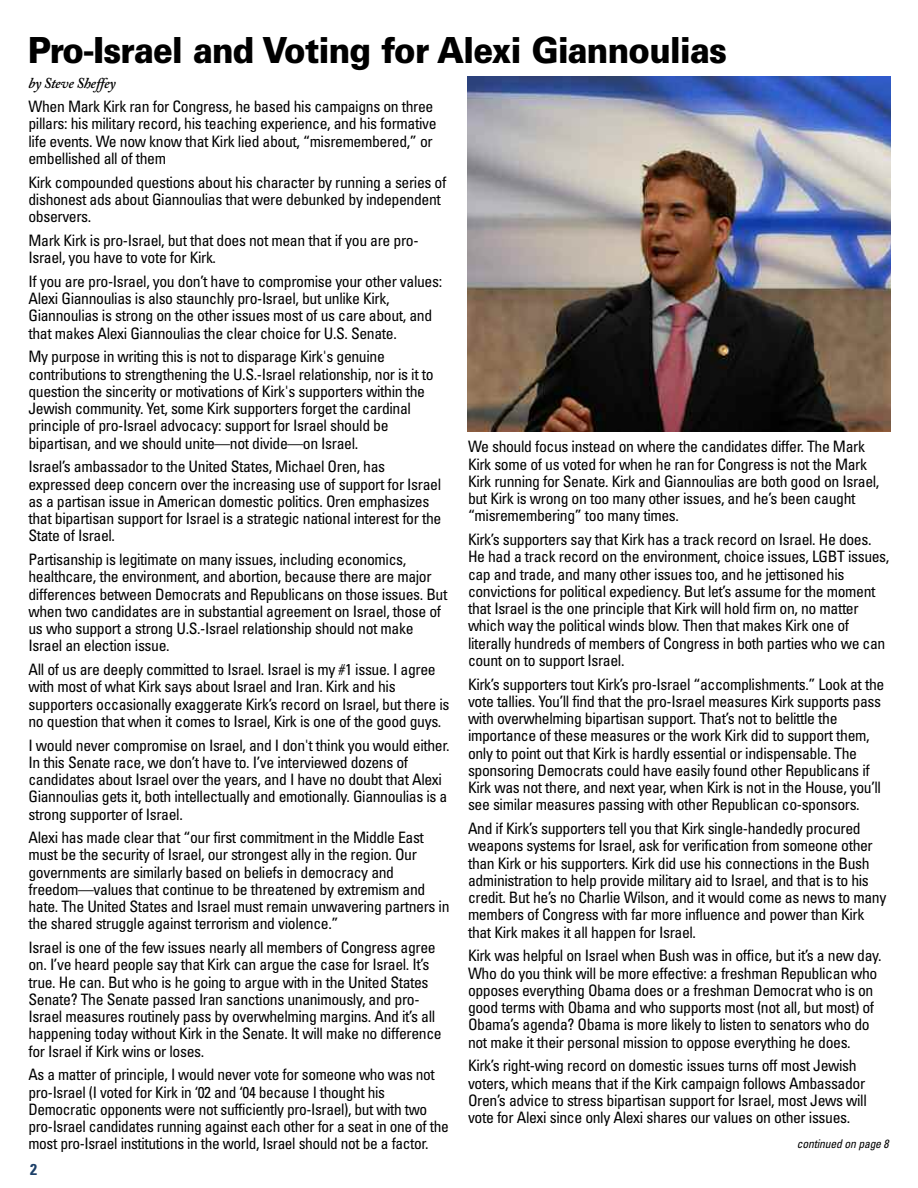
<style>
.page{position:relative;width:918px;height:1188px;background:#fff}
.page>*{position:absolute;margin:0;border:0;box-sizing:border-box;transform-origin:0 0}
.t1{font:900 36px "Univers";letter-spacing:-.025em;color:#000;scale:.9 1}
.t2{font:condensed 15.75px/17.2px "Univers";letter-spacing:-.025em;color:#000}
.t3{font:700 condensed 15.75px "Univers";color:#1c3f68}
.t4{font:italic 600 15px "Adobe Caslon";letter-spacing:-.025em;color:#000}
.t5{font:italic condensed 12px "Univers";letter-spacing:-.015em;color:#000}
</style>
<div class="page">
<img style="left:467px;top:76px;width:424px;height:356px">
<h1 class="t1" style="left:28px;top:37px;width:779px">Pro-Israel and Voting for Alexi Giannoulias</h1>
<p class="t4" style="left:28px;top:78px;width:89px">by Steve Sheffey</p>
<p class="t2" style="left:28px;top:99px;width:410px">When Mark Kirk ran for Congress, he based his campaigns on three pillars: his military record, his teaching experience, and his formative life events. We now know that Kirk lied about, “misremembered,” or embellished all of them</p>
<p class="t2" style="left:28px;top:175px;width:419px">Kirk compounded questions about his character by running a series of dishonest ads about Giannoulias that were debunked by independent observers.</p>
<p class="t2" style="left:28px;top:233px;width:392px">Mark Kirk is pro-Israel, but that does not mean that if you are pro-<br>Israel, you have to vote for Kirk.</p>
<p class="t2" style="left:28px;top:274px;width:415px">If you are pro-Israel, you don’t have to compromise your other values:<br>Alexi Giannoulias is also staunchly pro-Israel, but unlike Kirk, Giannoulias is strong on the other issues most of us care about, and that makes Alexi Giannoulias the clear choice for U.S. Senate.</p>
<p class="t2" style="left:28px;top:349px;width:407px">My purpose in writing this is not to disparage Kirk's genuine contributions to strengthening the U.S.-Israel relationship, nor is it to question the sincerity or motivations of Kirk's supporters within the Jewish community. Yet, some Kirk supporters forget the cardinal principle of pro-Israel advocacy: support for Israel should be bipartisan, and we should unite—not divide—on Israel.</p>
<p class="t2" style="left:28px;top:459px;width:414px">Israel’s ambassador to the United States, Michael Oren, has expressed deep concern over the increasing use of support for Israel as a partisan issue in American domestic politics. Oren emphasizes that bipartisan support for Israel is a strategic national interest for the State of Israel.</p>
<p class="t2" style="left:28px;top:552px;width:420px">Partisanship is legitimate on many issues, including economics, healthcare, the environment, and abortion, because there are major differences between Democrats and Republicans on those issues. But when two candidates are in substantial agreement on Israel, those of us who support a strong U.S.-Israel relationship should not make Israel an election issue.</p>
<p class="t2" style="left:28px;top:662px;width:422px">All of us are deeply committed to Israel. Israel is my #1 issue. I agree with most of what Kirk says about Israel and Iran. Kirk and his supporters occasionally exaggerate Kirk’s record on Israel, but there is no question that when it comes to Israel, Kirk is one of the good guys.</p>
<p class="t2" style="left:28px;top:738px;width:423px">I would never compromise on Israel, and I don't think you would either.<br>In this Senate race, we don’t have to. I’ve interviewed dozens of candidates about Israel over the years, and I have no doubt that Alexi Giannoulias gets it, both intellectually and emotionally. Giannoulias is a strong supporter of Israel.</p>
<p class="t2" style="left:28px;top:830px;width:423px">Alexi has made clear that “our first commitment in the Middle East must be the security of Israel, our strongest ally in the region. Our governments are similarly based on beliefs in democracy and freedom—values that continue to be threatened by extremism and hate. The United States and Israel must remain unwavering partners in the shared struggle against terrorism and violence.”</p>
<p class="t2" style="left:28px;top:940px;width:415px">Israel is one of the few issues nearly all members of Congress agree on. I’ve heard people say that Kirk can argue the case for Israel. It’s true. He can. But who is he going to argue with in the United States Senate? The Senate passed Iran sanctions unanimously, and pro-Israel measures routinely pass by overwhelming margins. And it’s all happening today without Kirk in the Senate. It will make no difference for Israel if Kirk wins or loses.</p>
<p class="t2" style="left:28px;top:1068px;width:422px">As a matter of principle, I would never vote for someone who was not pro-Israel (I voted for Kirk in ‘02 and ‘04 because I thought his Democratic opponents were not sufficiently pro-Israel), but with two pro-Israel candidates running against each other for a seat in one of the most pro-Israel institutions in the world, Israel should not be a factor.</p>
<p class="t3" style="left:30px;top:1164px;width:8px">2</p>
<p class="t2" style="left:468px;top:439px;width:413px">We should focus instead on where the candidates differ. The Mark Kirk some of us voted for when he ran for Congress is not the Mark Kirk running for Senate. Kirk and Giannoulias are both good on Israel, but Kirk is wrong on too many other issues, and he’s been caught “misremembering” too many times.</p>
<p class="t2" style="left:468px;top:532px;width:423px">Kirk’s supporters say that Kirk has a track record on Israel. He does.<br>He had a track record on the environment, choice issues, LGBT issues, cap and trade, and many other issues too, and he jettisoned his convictions for political expediency. But let’s assume for the moment that Israel is the one principle that Kirk will hold firm on, no matter which way the political winds blow. Then that makes Kirk one of literally hundreds of members of Congress in both parties who we can count on to support Israel.</p>
<p class="t2" style="left:468px;top:677px;width:418px">Kirk’s supporters tout Kirk’s pro-Israel “accomplishments.” Look at the vote tallies. You’ll find that the pro-Israel measures Kirk supports pass with overwhelming bipartisan support. That’s not to belittle the importance of these measures or the work Kirk did to support them, only to point out that Kirk is hardly essential or indispensable. The sponsoring Democrats could have easily found other Republicans if Kirk was not there, and next year, when Kirk is not in the House, you’ll see similar measures passing with other Republican co-sponsors.</p>
<p class="t2" style="left:468px;top:821px;width:420px">And if Kirk’s supporters tell you that Kirk single-handedly procured weapons systems for Israel, ask for verification from someone other than Kirk or his supporters. Kirk did use his connections in the Bush administration to help provide military aid to Israel, and that is to his credit. But he’s no Charlie Wilson, and it would come as news to many members of Congress with far more influence and power than Kirk that Kirk makes it all happen for Israel.</p>
<p class="t2" style="left:468px;top:948px;width:415px">Kirk was helpful on Israel when Bush was in office, but it’s a new day.<br>Who do you think will be more effective: a freshman Republican who opposes everything Obama does or a freshman Democrat who is on good terms with Obama and who supports most (not all, but most) of Obama’s agenda? Obama is more likely to listen to senators who do not make it their personal mission to oppose everything he does.</p>
<p class="t2" style="left:468px;top:1058px;width:400px">Kirk’s right-wing record on domestic issues turns off most Jewish voters, which means that if the Kirk campaign follows Ambassador Oren’s advice to stress bipartisan support for Israel, most Jews will vote for Alexi since only Alexi shares our values on other issues.</p>
<p class="t5" style="left:797px;top:1139px;width:94px">continued on page 8</p>
</div>
